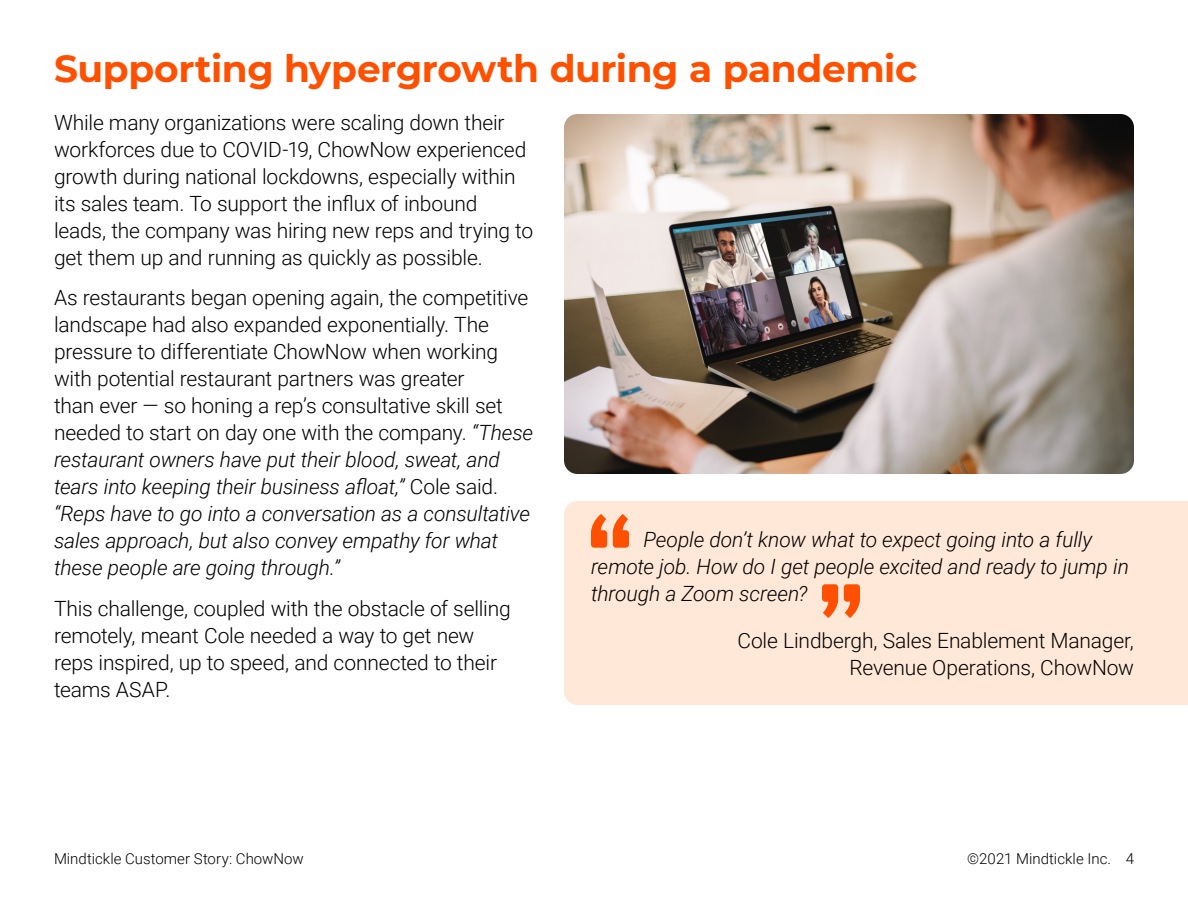
<style>
.page{position:relative;width:1188px;height:918px;background:#fff}
.page>*{position:absolute;margin:0;border:0;box-sizing:border-box;transform-origin:0 0}
.Page_Headline_Orange{font:700 37.5px "Montserrat";letter-spacing:-.01em;color:#fe5000}
.Body_Black{font:300 21px/27px "Roboto";letter-spacing:-.01em;color:#000}
.Quote_Black_Right{font:italic 300 21px/27px "Roboto";letter-spacing:-.005em;color:#000}
.Quote_Attribution_Bl{font:300 21px/27px "Roboto";letter-spacing:-.01em;color:#000;text-align:right}
.t1{font:300 15px "Roboto";color:#000}
.s1{font-style:italic}
</style>
<div class="page">
<div style="left:564px;top:501px;width:624px;height:204px;background:#ffe8d7"></div>
<svg style="left:591px;top:514px;width:16px;height:34px"></svg>
<svg style="left:613px;top:514px;width:16px;height:34px"></svg>
<svg style="left:844px;top:584px;width:16px;height:34px"></svg>
<svg style="left:822px;top:584px;width:16px;height:34px"></svg>
<img style="left:564px;top:114px;width:570px;height:360px">
<p class="Page_Headline_Orange" style="left:54px;top:42px;width:865px">Supporting hypergrowth during a pandemic</p>
<p class="Body_Black" style="left:54px;top:108px;width:481px">While many organizations were scaling down their workforces due to COVID-19, ChowNow experienced growth during national lockdowns, especially within its sales team. To support the influx of inbound leads, the company was hiring new reps and trying to get them up and running as quickly as possible.</p>
<p class="Body_Black" style="left:54px;top:284px;width:481px">As restaurants began opening again, the competitive landscape had also expanded exponentially. The pressure to differentiate ChowNow when working with potential restaurant partners was greater<br>than ever — so honing a rep’s consultative skill set needed to start on day one with the company. <span class="s1">“These restaurant owners have put their blood, sweat, and tears into keeping their business afloat,”</span> Cole said. <span class="s1">“Reps have to go into a conversation as a consultative sales approach, but also convey empathy for what these people are going through.”</span></p>
<p class="Body_Black" style="left:54px;top:594px;width:458px">This challenge, coupled with the obstacle of selling remotely, meant Cole needed a way to get new reps inspired, up to speed, and connected to their teams ASAP.</p>
<p class="Quote_Black_Right" style="left:591px;top:525px;width:539px;text-indent:52px">People don’t know what to expect going into a fully remote job. How do I get people excited and ready to jump in through a Zoom screen?</p>
<p class="Quote_Attribution_Bl" style="left:737px;top:626px;width:398px">Cole Lindbergh, Sales Enablement Manager,<br>Revenue Operations, ChowNow</p>
<p class="t1" style="left:54px;top:848px;width:251px">Mindtickle Customer Story: ChowNow</p>
<p class="t1" style="left:967px;top:848px;width:168px">©2021 Mindtickle Inc. 4</p>
</div>
